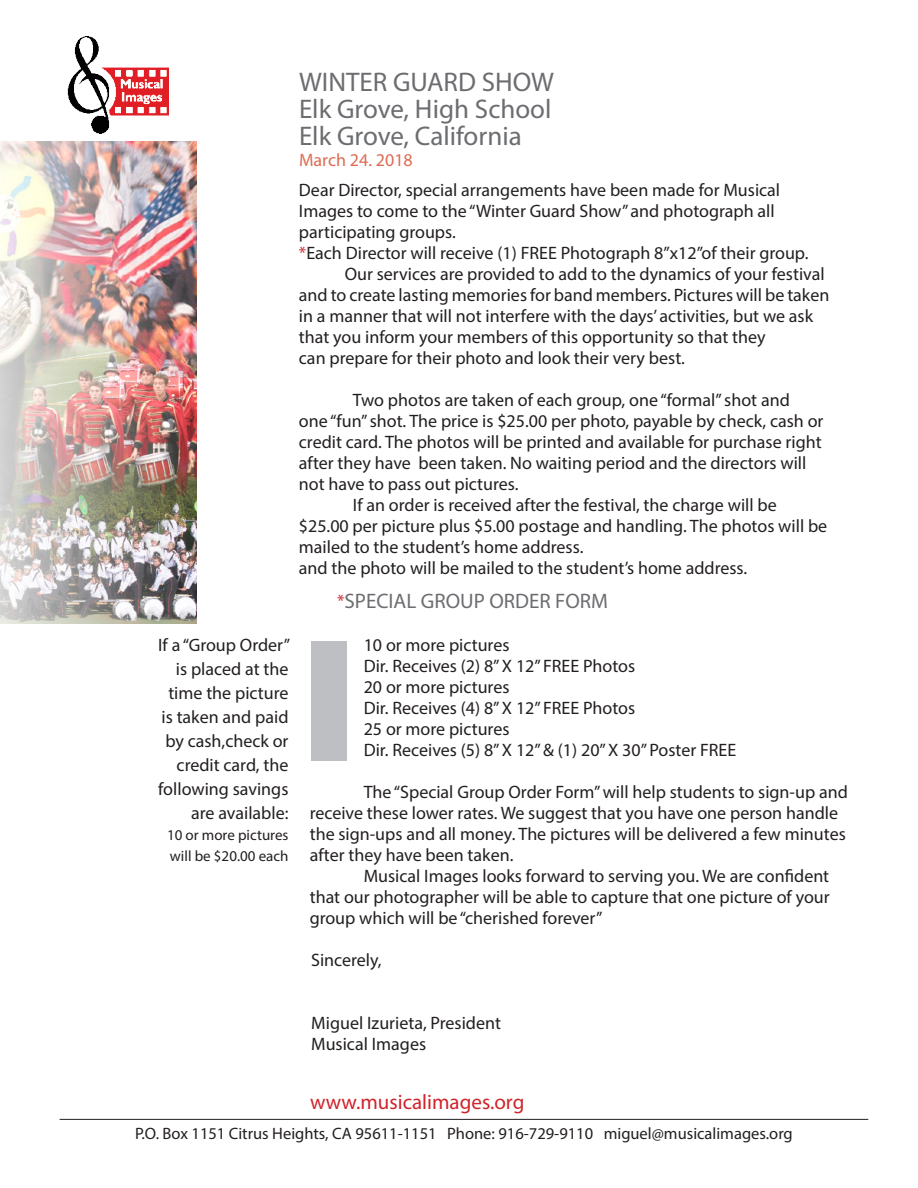
<style>
.page{position:relative;width:918px;height:1188px;background:#fff}
.page>*{position:absolute;margin:0;border:0;box-sizing:border-box;transform-origin:0 0}
.t1{font:27px "Myriad Pro";color:#6c6d70}
.t2{font:21px "Myriad Pro";color:#6c6d70}
.t3{font:21px "Myriad Pro";color:#d1232a}
.t4{font:18px/21px "Myriad Pro";color:#231f20}
.t5{font:18px "Myriad Pro";color:#dd6c53}
.t6{font:16.5px "Myriad Pro";color:#231f20}
.t7{font:15px "Myriad Pro";color:#231f20}
.s1{color:#d1232a}
.s2{font-size:18px;color:#d1232a}
</style>
<div class="page">
<img style="left:0;top:141px;width:196px;height:482px">
<img style="left:67px;top:37px;width:102px;height:96px">
<hr style="left:60px;top:1119px;width:808px;height:1px;background:#231f20">
<div style="left:311px;top:641px;width:35px;height:119px;background:#bebfc2"></div>
<p class="t1" style="left:299px;top:65px;width:257px">WINTER GUARD SHOW</p>
<p class="t1" style="left:299px;top:92px;width:254px">Elk Grove, High School</p>
<p class="t1" style="left:299px;top:119px;width:224px">Elk Grove, California</p>
<p class="t5" style="left:299px;top:149px;width:115px">March 24. 2018</p>
<p class="t4" style="left:299px;top:179px;width:483px">Dear Director, special arrangements have been made for Musical<br>Images to come to the “Winter Guard Show” and photograph all participating groups.</p>
<p class="t4" style="left:299px;top:242px;width:511px"><span class="s1">*</span>Each Director will receive (1) FREE Photograph 8”x12”of their group.</p>
<p class="t4" style="left:299px;top:263px;width:532px;text-indent:46px">Our services are provided to add to the dynamics of your festival and to create lasting memories for band members. Pictures will be taken in a manner that will not interfere with the days’ activities, but we ask that you inform your members of this opportunity so that they</p>
<p class="t4" style="left:299px;top:347px;width:388px">can prepare for their photo and look their very best.</p>
<p class="t4" style="left:353px;top:389px;width:438px">Two photos are taken of each group, one “formal” shot and</p>
<p class="t4" style="left:299px;top:410px;width:526px">one “fun” shot. The price is $25.00 per photo, payable by check, cash or credit card. The photos will be printed and available for purchase right after they have been taken. No waiting period and the directors will not have to pass out pictures.</p>
<p class="t4" style="left:299px;top:494px;width:530px;text-indent:54px">If an order is received after the festival, the charge will be $25.00 per picture plus $5.00 postage and handling. The photos will be mailed to the student’s home address.</p>
<p class="t4" style="left:299px;top:557px;width:450px">and the photo will be mailed to the student’s home address.</p>
<p class="t4" style="left:158px;top:633px;width:133px;line-height:24px;text-align:right">If a “Group Order” is placed at the time the picture is taken and paid by cash,check or credit card, the following savings are available:</p>
<p class="t7" style="left:167px;top:826px;width:123px">10 or more pictures</p>
<p class="t7" style="left:170px;top:847px;width:120px">will be $20.00 each</p>
<p class="t2" style="left:337px;top:588px;width:273px"><span class="s2">*</span>SPECIAL GROUP ORDER FORM</p>
<p class="t4" style="left:364px;top:635px;width:147px">10 or more pictures</p>
<p class="t4" style="left:364px;top:656px;width:273px">Dir. Receives (2) 8” X 12” FREE Photos</p>
<p class="t4" style="left:364px;top:677px;width:147px">20 or more pictures</p>
<p class="t4" style="left:364px;top:698px;width:273px">Dir. Receives (4) 8” X 12” FREE Photos</p>
<p class="t4" style="left:364px;top:719px;width:147px">25 or more pictures</p>
<p class="t4" style="left:364px;top:740px;width:374px">Dir. Receives (5) 8” X 12” &amp; (1) 20” X 30” Poster FREE</p>
<p class="t4" style="left:310px;top:782px;width:540px;text-indent:54px">The “Special Group Order Form”will help students to sign-up and receive these lower rates. We suggest that you have one person handle the sign-ups and all money. The pictures will be delivered a few minutes after they have been taken.</p>
<p class="t4" style="left:310px;top:866px;width:521px;text-align:justify;text-indent:54px">Musical Images looks forward to serving you. We are confident that our photographer will be able to capture that one picture of your group which will be “cherished forever”</p>
<p class="t4" style="left:311px;top:950px;width:72px">Sincerely,</p>
<p class="t4" style="left:311px;top:1013px;width:191px">Miguel Izurieta, President</p>
<p class="t4" style="left:311px;top:1034px;width:116px">Musical Images</p>
<p class="t3" style="left:310px;top:1089px;width:216px">www.musicalimages.org</p>
<p class="t6" style="left:135px;top:1123px;width:659px">P.O. Box 1151 Citrus Heights, CA 95611-1151 Phone: 916-729-9110 miguel@musicalimages.org</p>
</div>
